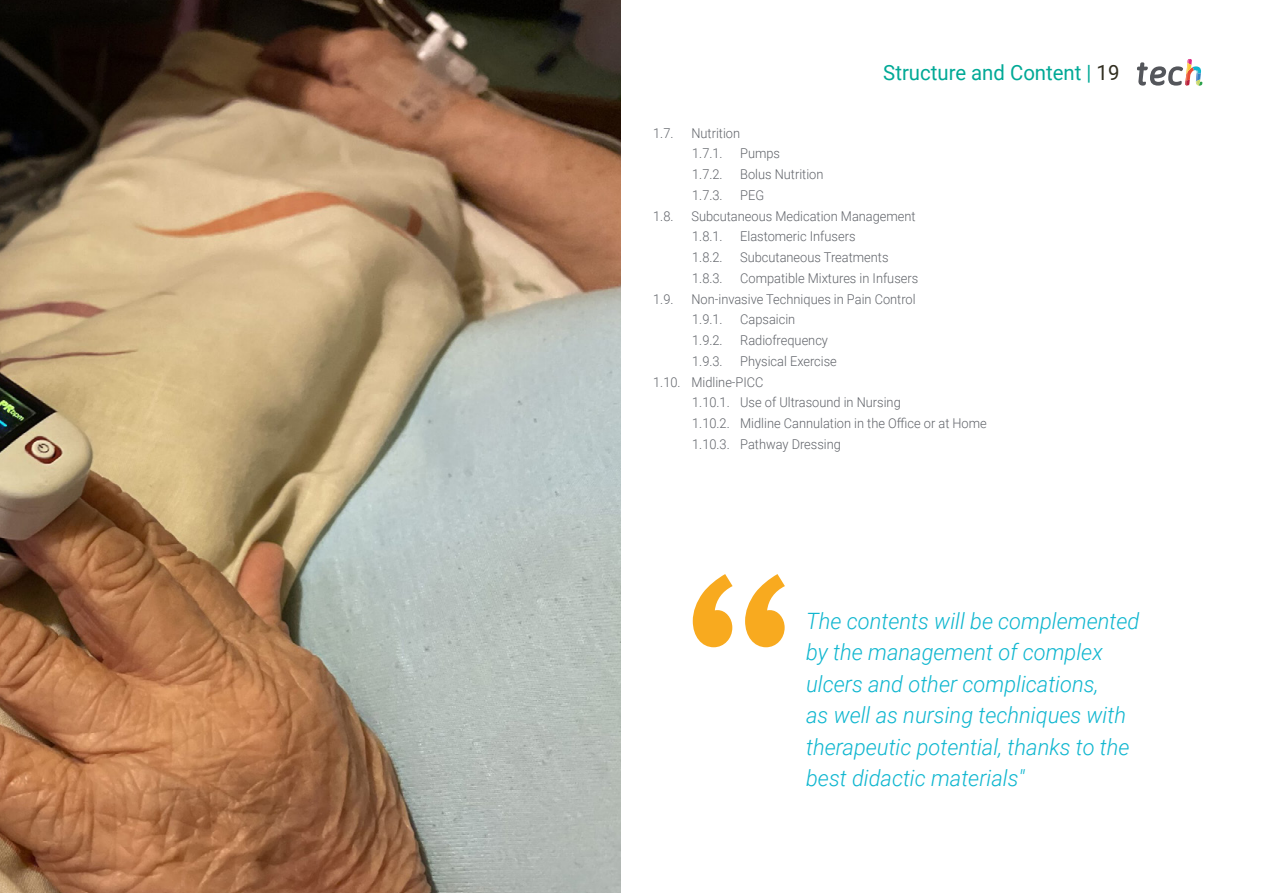
<style>
.page{position:relative;width:1263px;height:893px;background:#fff}
.page>*{position:absolute;margin:0;border:0;box-sizing:border-box;transform-origin:0 0}
.t1{font:italic 300 22.5px/31.5px "Roboto";color:#0fb6cf}
.t2{font:21px "Roboto";color:#00a996}
.t3{font:300 13.5px/20.7px "Roboto";color:#61646a;scale:.95 1}
.s1{color:#312e20}
</style>
<div class="page">
<img style="left:0;top:0;width:621px;height:893px">
<svg style="left:693px;top:574px;width:92px;height:73px"></svg>
<svg style="left:1137px;top:59px;width:65px;height:27px"></svg>
<p class="t3" style="left:653px;top:122px;width:23px">1.7.</p>
<p class="t3" style="left:691px;top:122px;width:53px">Nutrition<br>1.7.1.</p>
<p class="t3" style="left:740px;top:143px;width:43px">Pumps</p>
<p class="t3" style="left:692px;top:164px;width:34px">1.7.2.</p>
<p class="t3" style="left:740px;top:164px;width:89px">Bolus Nutrition</p>
<p class="t3" style="left:692px;top:184px;width:34px">1.7.3.</p>
<p class="t3" style="left:740px;top:184px;width:27px">PEG</p>
<h2 class="t2" style="left:883px;top:57px;width:238px">Structure and Content | <span class="s1">19</span></h2>
<p class="t3" style="left:653px;top:205px;width:23px">1.8.</p>
<p class="t3" style="left:691px;top:205px;width:238px">Subcutaneous Medication Management<br>1.8.1.</p>
<p class="t3" style="left:740px;top:226px;width:123px">Elastomeric Infusers</p>
<p class="t3" style="left:692px;top:247px;width:34px">1.8.2.</p>
<p class="t3" style="left:740px;top:247px;width:158px">Subcutaneous Treatments</p>
<p class="t3" style="left:692px;top:267px;width:34px">1.8.3.</p>
<p class="t3" style="left:740px;top:267px;width:189px">Compatible Mixtures in Infusers</p>
<p class="t3" style="left:653px;top:288px;width:23px">1.9.</p>
<p class="t3" style="left:691px;top:288px;width:237px">Non-invasive Techniques in Pain Control<br>1.9.1.</p>
<p class="t3" style="left:740px;top:309px;width:59px">Capsaicin</p>
<p class="t3" style="left:692px;top:330px;width:34px">1.9.2.</p>
<p class="t3" style="left:740px;top:330px;width:94px">Radiofrequency</p>
<p class="t3" style="left:692px;top:350px;width:34px">1.9.3.</p>
<p class="t3" style="left:653px;top:350px;width:195px;text-indent:87px">Physical Exercise<br>1.10. Midline-PICC</p>
<p class="t3" style="left:692px;top:392px;width:312px">1.10.1. Use of Ultrasound in Nursing<br>1.10.2. Midline Cannulation in the Office or at Home<br>1.10.3. Pathway Dressing</p>
<h1 class="t1" style="left:806px;top:604px;width:335px">The contents will be complemented by the management of complex ulcers and other complications,<br>as well as nursing techniques with therapeutic potential, thanks to the best didactic materials"</h1>
</div>
